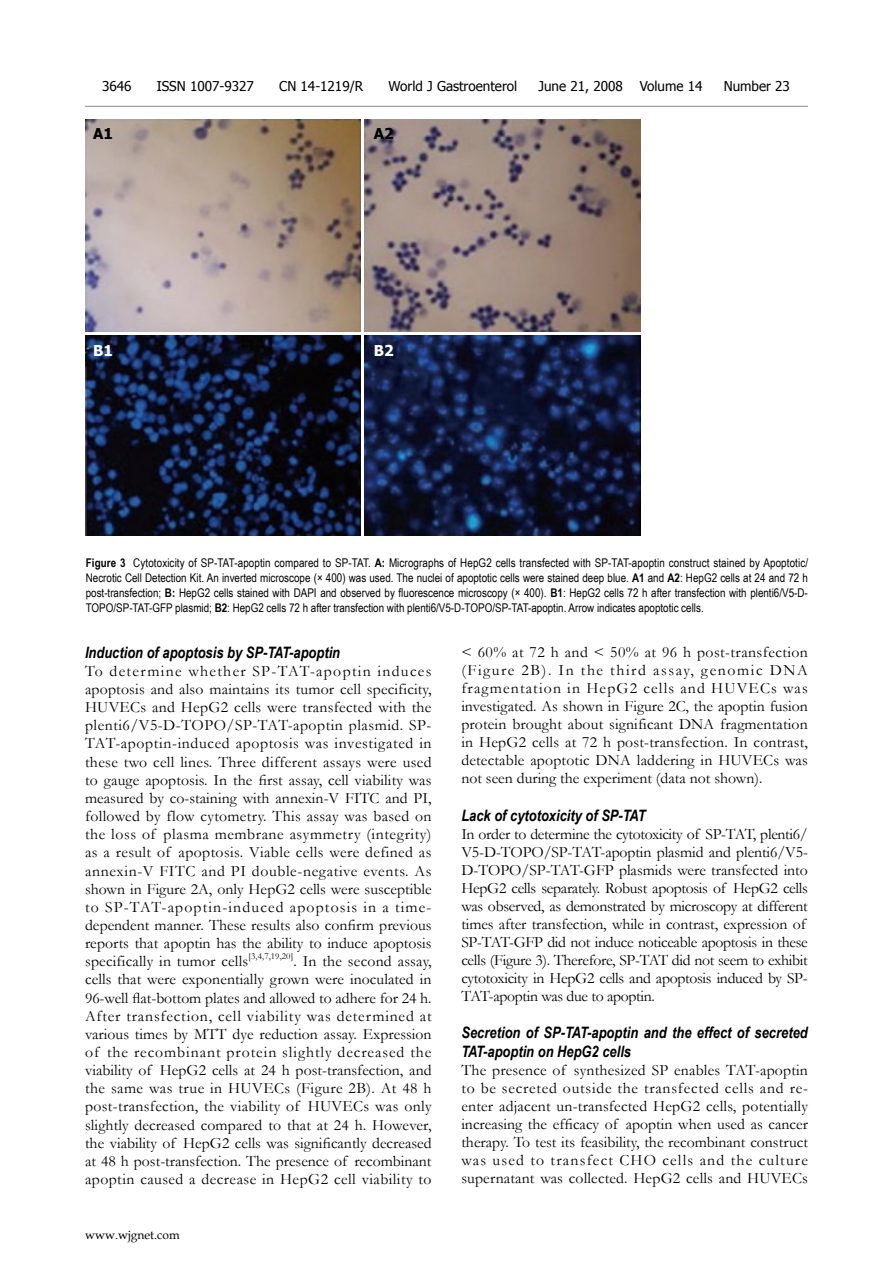
<style>
.page{position:relative;width:893px;height:1263px;background:#fff}
.page>*{position:absolute;margin:0;border:0;box-sizing:border-box;transform-origin:0 0}
.t1{font:15.75px/18.1px "Garamond";letter-spacing:-.005em;color:#000;text-align:justify}
.t2{font:italic 700 15.75px/18.8px "Arial Narrow";color:#000}
.t3{font:700 15px "Tahoma";color:#fff}
.t4{font:700 15px "Tahoma";color:#000}
.t5{font:13.5px "Tahoma";color:#000}
.t6{font:12px/15px "Arial Narrow";color:#000;text-align:justify}
.t7{font:12px "Book Antiqua";color:#000}
.t8{font:9.15px "Garamond";color:#000}
.s1{font-weight:700}
</style>
<div class="page">
<hr style="left:85px;top:106px;width:723px;height:1px;background:#898989">
<img style="left:85px;top:119px;width:275px;height:213px">
<img style="left:85px;top:336px;width:275px;height:200px">
<img style="left:365px;top:336px;width:275px;height:200px">
<img style="left:365px;top:119px;width:275px;height:213px">
<p class="t5" style="left:102px;top:77px;width:31px">3646</p>
<p class="t5" style="left:157px;top:77px;width:98px">ISSN 1007-9327</p>
<p class="t5" style="left:279px;top:77px;width:86px">CN 14-1219/R</p>
<p class="t5" style="left:389px;top:77px;width:130px">World J Gastroenterol</p>
<p class="t5" style="left:538px;top:77px;width:86px">June 21, 2008</p>
<p class="t5" style="left:640px;top:77px;width:64px">Volume 14</p>
<p class="t5" style="left:724px;top:77px;width:68px">Number 23</p>
<p class="t4" style="left:93px;top:123px;width:21px">A1</p>
<p class="t4" style="left:374px;top:123px;width:21px">A2</p>
<p class="t3" style="left:93px;top:340px;width:21px">B1</p>
<p class="t3" style="left:374px;top:340px;width:21px">B2</p>
<p class="t6" style="left:86px;top:555px;width:724px"><span class="s1">Figure 3</span> Cytotoxicity of SP-TAT-apoptin compared to SP-TAT. <span class="s1">A:</span> Micrographs of HepG2 cells transfected with SP-TAT-apoptin construct stained by Apoptotic/ Necrotic Cell Detection Kit. An inverted microscope (× 400) was used. The nuclei of apoptotic cells were stained deep blue. <span class="s1">A1</span> and <span class="s1">A2</span>: HepG2 cells at 24 and 72 h post-transfection; <span class="s1">B:</span> HepG2 cells stained with DAPI and observed by fluorescence microscopy (× 400). <span class="s1">B1</span>: HepG2 cells 72 h after transfection with plenti6/V5-D-TOPO/SP-TAT-GFP plasmid; <span class="s1">B2</span>: HepG2 cells 72 h after transfection with plenti6/V5-D-TOPO/SP-TAT-apoptin. Arrow indicates apoptotic cells.</p>
<p class="t2" style="left:85px;top:642px;width:257px">Induction of apoptosis by SP-TAT-apoptin</p>
<p class="t1" style="left:85px;top:661px;width:348px">To determine whether SP-TAT-apoptin induces apoptosis and also maintains its tumor cell specificity, HUVECs and HepG2 cells were transfected with the plenti6/V5-D-TOPO/SP-TAT-apoptin plasmid. SP-TAT-apoptin-induced apoptosis was investigated in these two cell lines. Three different assays were used to gauge apoptosis. In the first assay, cell viability was measured by co-staining with annexin-V FITC and PI, followed by flow cytometry. This assay was based on the loss of plasma membrane asymmetry (integrity) as a result of apoptosis. Viable cells were defined as annexin-V FITC and PI double-negative events. As shown in Figure 2A, only HepG2 cells were susceptible to SP-TAT-apoptin-induced apoptosis in a time&shy;dependent manner. These results also confirm previous reports that apoptin has the ability to induce apoptosis specifically in tumor cells</p>
<p class="t8" style="left:249px;top:950px;width:46px">[3,4,7,19,20]</p>
<p class="t1" style="left:85px;top:952px;width:348px;text-indent:208px">. In the second assay, cells that were exponentially grown were inoculated in 96-well flat-bottom plates and allowed to adhere for 24 h.<br>After transfection, cell viability was determined at various times by MTT dye reduction assay. Expression of the recombinant protein slightly decreased the viability of HepG2 cells at 24 h post-transfection, and the same was true in HUVECs (Figure 2B). At 48 h post-transfection, the viability of HUVECs was only slightly decreased compared to that at 24 h. However, the viability of HepG2 cells was significantly decreased at 48 h post-transfection. The presence of recombinant apoptin caused a decrease in HepG2 cell viability to</p>
<p class="t7" style="left:85px;top:1226px;width:96px">www.wjgnet.com</p>
<p class="t1" style="left:461px;top:643px;width:348px">&lt; 60% at 72 h and &lt; 50% at 96 h post-transfection (Figure 2B). In the third assay, genomic DNA fragmentation in HepG2 cells and HUVECs was investigated. As shown in Figure 2C, the apoptin fusion protein brought about significant DNA fragmentation in HepG2 cells at 72 h post-transfection. In contrast, detectable apoptotic DNA laddering in HUVECs was not seen during the experiment (data not shown).</p>
<p class="t2" style="left:461px;top:805px;width:186px">Lack of cytotoxicity of SP-TAT</p>
<p class="t1" style="left:461px;top:824px;width:348px;text-align:left">In order to determine the cytotoxicity of SP-TAT, plenti6/ V5-D-TOPO/SP-TAT-apoptin plasmid and plenti6/V5- D-TOPO/SP-TAT-GFP plasmids were transfected into HepG2 cells separately. Robust apoptosis of HepG2 cells was observed, as demonstrated by microscopy at different times after transfection, while in contrast, expression of SP-TAT-GFP did not induce noticeable apoptosis in these cells (Figure 3). Therefore, SP-TAT did not seem to exhibit cytotoxicity in HepG2 cells and apoptosis induced by SP-TAT-apoptin was due to apoptin.</p>
<p class="t2" style="left:461px;top:1022px;width:348px">Secretion of SP-TAT-apoptin and the effect of secreted<br>TAT-apoptin on HepG2 cells</p>
<p class="t1" style="left:461px;top:1060px;width:348px">The presence of synthesized SP enables TAT-apoptin to be secreted outside the transfected cells and re&shy;enter adjacent un-transfected HepG2 cells, potentially increasing the efficacy of apoptin when used as cancer therapy. To test its feasibility, the recombinant construct was used to transfect CHO cells and the culture supernatant was collected. HepG2 cells and HUVECs</p>
</div>
